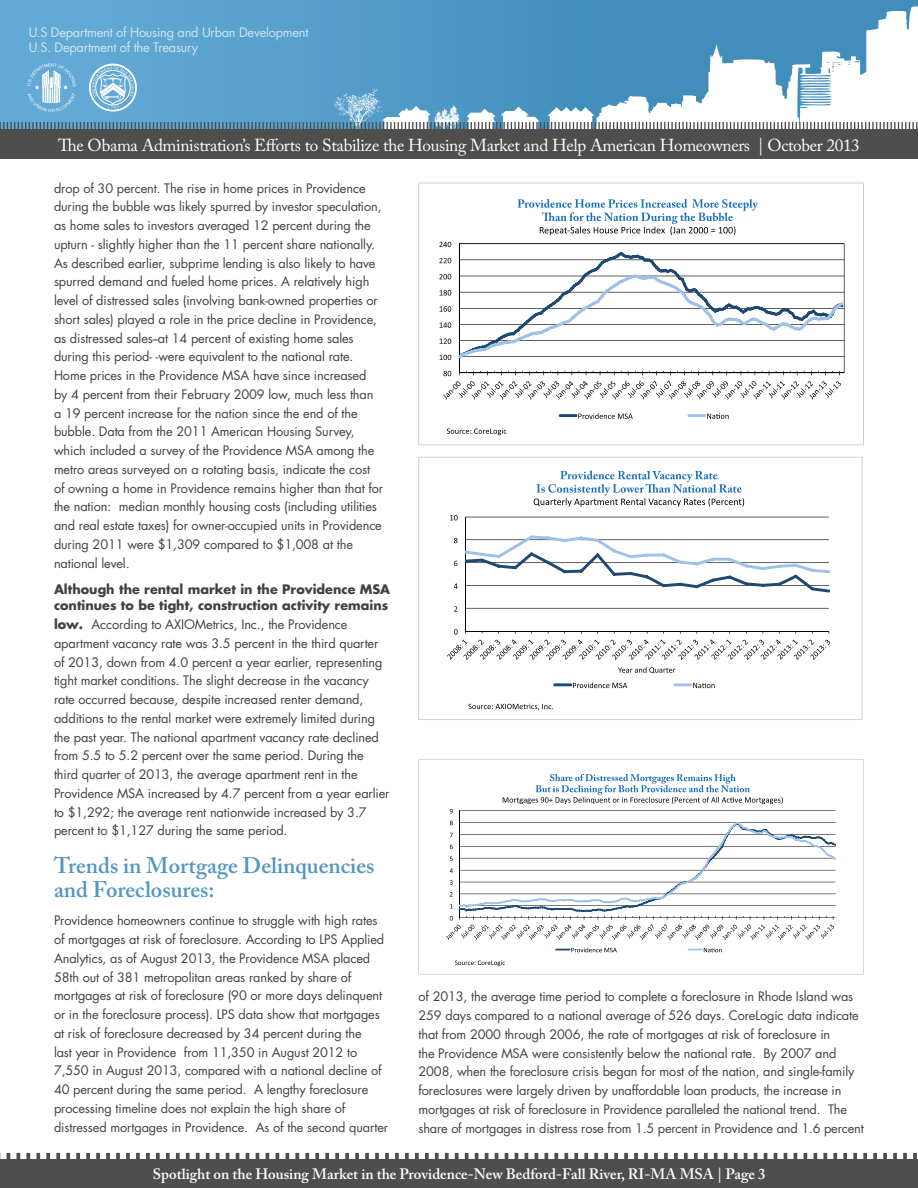
<style>
.page{position:relative;width:918px;height:1188px;background:#fff}
.page>*{position:absolute;margin:0;border:0;box-sizing:border-box;transform-origin:0 0}
.Heading{font:600 22.5px/24px "Adobe Caslon Pro";color:#5496c1}
.t1{font:17.25px "Adobe Caslon Pro";letter-spacing:-.02em;color:#fff}
.t2{font:600 15px "Adobe Caslon Pro";color:#fff}
.t3{font:13.05px "Helvetica Neue";letter-spacing:.01em;color:#fff}
.t4{font:12.9px/15.5px "Futura";letter-spacing:-.02em;color:#fff}
.body_copy{font:12.75px/18.8px "Futura";letter-spacing:-.01em;color:#414042}
.body_copy-2{font:700 12.75px/16.5px "Futura";color:#414042}
.s1{font-weight:700}
</style>
<div class="page">
<div style="left:0;top:0;width:918px;height:159px;background:linear-gradient(to right,#63aad6,#3987b5)"></div>
<svg style="left:596px;top:6px;width:322px;height:57px;fill:#418ebb"></svg>
<div style="left:0;top:130px;width:918px;height:29px;background:#4e4e4e"></div>
<svg style="left:0;top:63px;width:918px;height:67px"></svg>
<svg style="left:0;top:1152px;width:917px;height:7px"></svg>
<div style="left:0;top:1159px;width:918px;height:29px;background:#4e4e4e"></div>
<svg style="left:419px;top:183px;width:445px;height:262px"></svg>
<svg style="left:447px;top:428px;width:60px;height:7px"></svg>
<svg style="left:419px;top:457px;width:443px;height:263px"></svg>
<svg style="left:468px;top:704px;width:85px;height:6px"></svg>
<svg style="left:418px;top:759px;width:446px;height:215px"></svg>
<svg style="left:455px;top:960px;width:50px;height:6px"></svg>
<svg style="left:503px;top:774px;width:280px;height:30px"></svg>
<p class="t4" style="left:28px;top:24px;width:282px">U.S Department of Housing and Urban Development<br>U.S. Department of the Treasury</p>
<p class="t3" style="left:159px;top:135px;width:599px">U.S. Department of Housing and Urban Development | Office of Policy Development and Research</p>
<h2 class="t1" style="left:58px;top:135px;width:803px">The Obama Administration’s Efforts to Stabilize the Housing Market and Help American Homeowners | October 2013</h2>
<p class="body_copy" style="left:54px;top:178px;width:331px">drop of 30 percent. The rise in home prices in Providence during the bubble was likely spurred by investor speculation, as home sales to investors averaged 12 percent during the upturn - slightly higher than the 11 percent share nationally.<br>As described earlier, subprime lending is also likely to have spurred demand and fueled home prices. A relatively high level of distressed sales (involving bank-owned properties or short sales) played a role in the price decline in Providence, as distressed sales--at 14 percent of existing home sales during this period- -were equivalent to the national rate.<br>Home prices in the Providence MSA have since increased by 4 percent from their February 2009 low, much less than a 19 percent increase for the nation since the end of the bubble. Data from the 2011 American Housing Survey, which included a survey of the Providence MSA among the metro areas surveyed on a rotating basis, indicate the cost of owning a home in Providence remains higher than that for the nation: median monthly housing costs (including utilities and real estate taxes) for owner-occupied units in Providence during 2011 were $1,309 compared to $1,008 at the national level.</p>
<p class="body_copy-2" style="left:54px;top:580px;width:338px">Although the rental market in the Providence MSA continues to be tight, construction activity remains</p>
<p class="body_copy" style="left:54px;top:615px;width:337px"><span class="s1">low.</span> According to AXIOMetrics, Inc., the Providence apartment vacancy rate was 3.5 percent in the third quarter of 2013, down from 4.0 percent a year earlier, representing tight market conditions. The slight decrease in the vacancy rate occurred because, despite increased renter demand, additions to the rental market were extremely limited during the past year. The national apartment vacancy rate declined from 5.5 to 5.2 percent over the same period. During the third quarter of 2013, the average apartment rent in the Providence MSA increased by 4.7 percent from a year earlier to $1,292; the average rent nationwide increased by 3.7 percent to $1,127 during the same period.</p>
<p class="Heading" style="left:54px;top:853px;width:322px">Trends in Mortgage Delinquencies and Foreclosures:</p>
<p class="body_copy" style="left:54px;top:911px;width:336px">Providence homeowners continue to struggle with high rates of mortgages at risk of foreclosure. According to LPS Applied Analytics, as of August 2013, the Providence MSA placed 58th out of 381 metropolitan areas ranked by share of mortgages at risk of foreclosure (90 or more days delinquent or in the foreclosure process). LPS data show that mortgages at risk of foreclosure decreased by 34 percent during the<br>last year in Providence from 11,350 in August 2012 to 7,550 in August 2013, compared with a national decline of 40 percent during the same period. A lengthy foreclosure processing timeline does not explain the high share of distressed mortgages in Providence. As of the second quarter</p>
<p class="body_copy" style="left:418px;top:987px;width:447px">of 2013, the average time period to complete a foreclosure in Rhode Island was 259 days compared to a national average of 526 days. CoreLogic data indicate that from 2000 through 2006, the rate of mortgages at risk of foreclosure in<br>the Providence MSA were consistently below the national rate. By 2007 and 2008, when the foreclosure crisis began for most of the nation, and single-family foreclosures were largely driven by unaffordable loan products, the increase in mortgages at risk of foreclosure in Providence paralleled the national trend. The share of mortgages in distress rose from 1.5 percent in Providence and 1.6 percent</p>
<p class="t2" style="left:153px;top:1165px;width:614px">Spotlight on the Housing Market in the Providence-New Bedford-Fall River, RI-MA MSA | Page 3</p>
</div>
